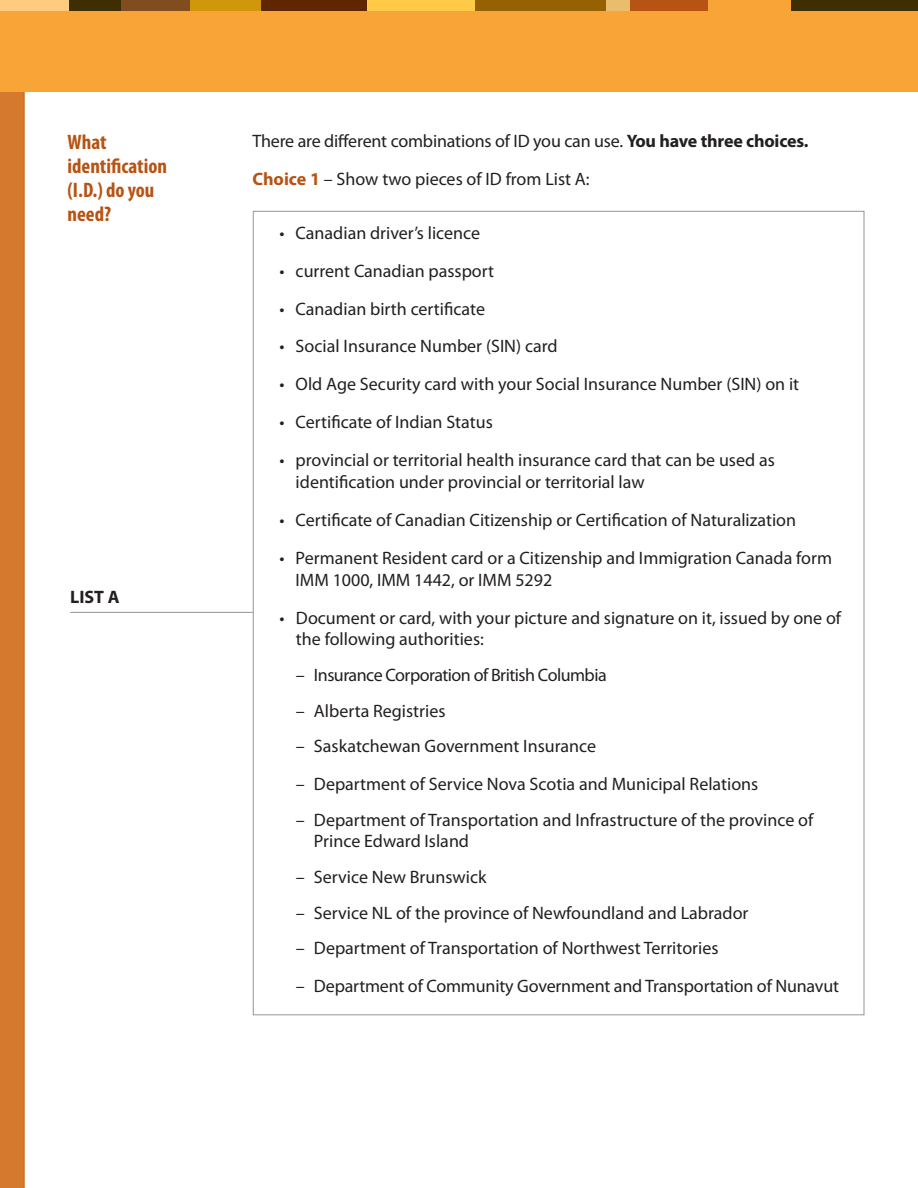
<style>
.page{position:relative;width:918px;height:1188px;background:#fff}
.page>*{position:absolute;margin:0;border:0;box-sizing:border-box;transform-origin:0 0}
.t1{font:700 condensed 21px/24px "Myriad Pro";color:#b75313}
.t2{font:18px/21.8px "Myriad Pro";color:#231f20}
.t3{font:18px "Myriad Pro";letter-spacing:-.03em;color:#231f20}
.t4{font:700 18px "Myriad Pro";color:#231f20}
.s1{font-weight:700}
.s2{font-weight:700;color:#b75313}
</style>
<div class="page">
<svg style="left:0;top:92px;width:25px;height:1096px;background:#d3792f"></svg>
<div style="left:0;top:6px;width:918px;height:86px;background:#f9a436"></div>
<div style="left:260px;top:0;width:108px;height:11px;background:#5f2600"></div>
<div style="left:368px;top:0;width:108px;height:11px;background:#feca47"></div>
<div style="left:0;top:0;width:70px;height:11px;background:#fecc81"></div>
<div style="left:69px;top:0;width:53px;height:11px;background:#3e2e01"></div>
<div style="left:121px;top:0;width:70px;height:11px;background:#7f4d1e"></div>
<div style="left:191px;top:0;width:70px;height:11px;background:#d0970d"></div>
<div style="left:475px;top:0;width:133px;height:11px;background:#956101"></div>
<div style="left:606px;top:0;width:26px;height:11px;background:#e8bd6c"></div>
<div style="left:631px;top:0;width:80px;height:11px;background:#b75313"></div>
<div style="left:709px;top:0;width:84px;height:11px;background:#f9a436"></div>
<div style="left:791px;top:0;width:127px;height:11px;background:#3e2e01"></div>
<hr style="left:70px;top:612px;width:183px;height:1px;background:#939598">
<p class="t1" style="left:68px;top:129px;width:101px">What identification (I.D.) do you need?</p>
<p class="t2" style="left:252px;top:121px;width:558px;line-height:38px">There are different combinations of ID you can use. <span class="s1">You have three choices.<br></span><span class="s2">Choice 1</span> – Show two pieces of ID from List A:</p>
<p class="t2" style="left:279px;top:221px;width:202px">• Canadian driver’s licence</p>
<p class="t2" style="left:279px;top:259px;width:216px">• current Canadian passport</p>
<p class="t2" style="left:279px;top:297px;width:207px">• Canadian birth certificate</p>
<p class="t2" style="left:279px;top:335px;width:280px">• Social Insurance Number (SIN) card</p>
<p class="t2" style="left:279px;top:373px;width:521px">• Old Age Security card with your Social Insurance Number (SIN) on it</p>
<p class="t2" style="left:279px;top:411px;width:215px">• Certificate of Indian Status</p>
<p class="t2" style="left:296px;top:449px;width:481px;text-indent:-16px">• provincial or territorial health insurance card that can be used as identification under provincial or territorial law</p>
<p class="t2" style="left:279px;top:509px;width:518px">• Certificate of Canadian Citizenship or Certification of Naturalization</p>
<p class="t2" style="left:296px;top:547px;width:538px;text-indent:-16px">• Permanent Resident card or a Citizenship and Immigration Canada form<br>IMM 1000, IMM 1442, or IMM 5292</p>
<p class="t2" style="left:296px;top:606px;width:547px;text-indent:-17px">• Document or card, with your picture and signature on it, issued by one of the following authorities:</p>
<p class="t3" style="left:296px;top:664px;width:312px">– Insurance Corporation of British Columbia</p>
<p class="t2" style="left:296px;top:700px;width:151px">– Alberta Registries</p>
<p class="t2" style="left:296px;top:735px;width:302px">– Saskatchewan Government Insurance</p>
<p class="t2" style="left:296px;top:773px;width:464px">– Department of Service Nova Scotia and Municipal Relations</p>
<p class="t2" style="left:314px;top:809px;width:501px;line-height:21px;text-indent:-18px">– Department of Transportation and Infrastructure of the province of<br>Prince Edward Island</p>
<p class="t2" style="left:296px;top:866px;width:192px">– Service New Brunswick</p>
<p class="t2" style="left:296px;top:901px;width:454px">– Service NL of the province of Newfoundland and Labrador</p>
<p class="t2" style="left:296px;top:937px;width:424px">– Department of Transportation of Northwest Territories</p>
<p class="t2" style="left:296px;top:975px;width:545px">– Department of Community Government and Transportation of Nunavut</p>
<p class="t4" style="left:70px;top:585px;width:50px">LIST A</p>
</div>
